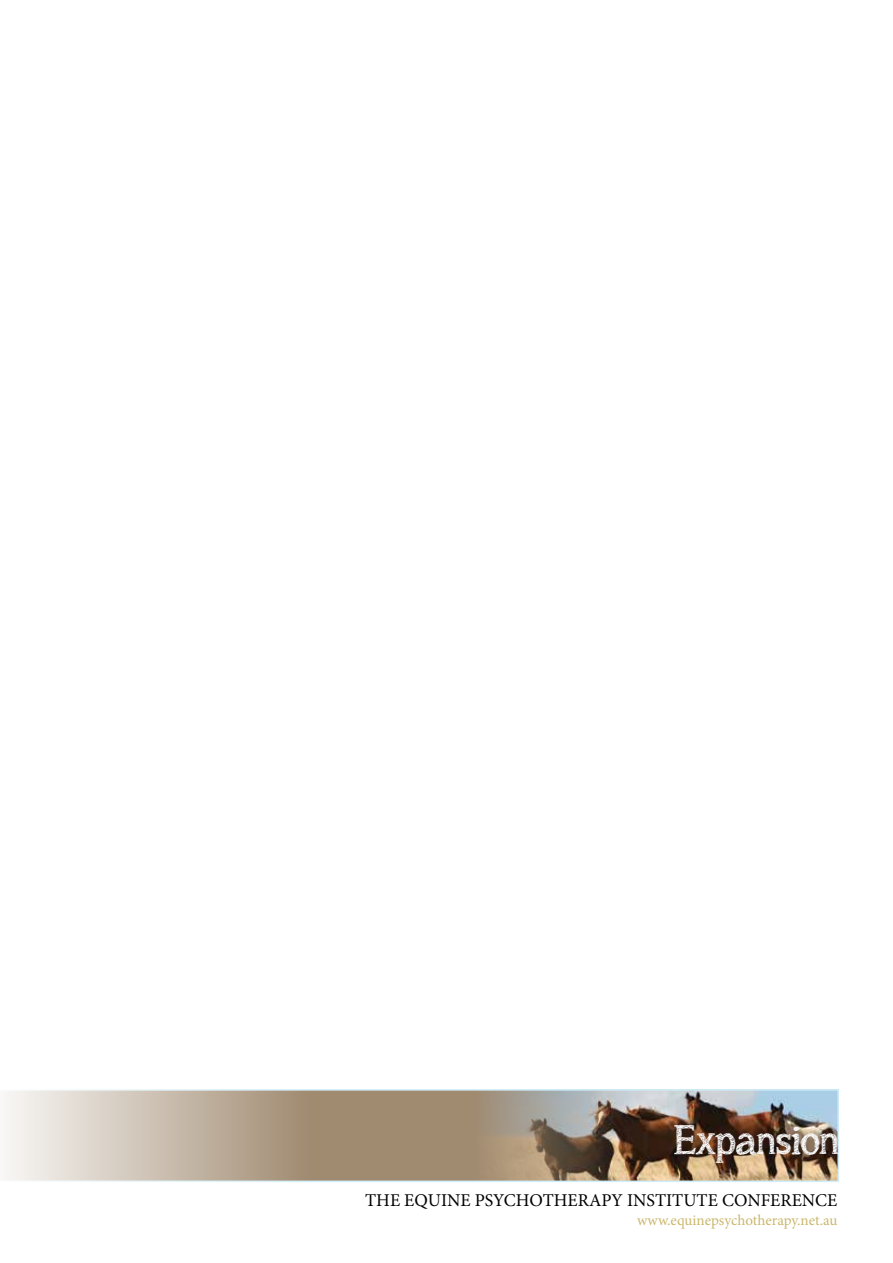
<style>
.page{position:relative;width:893px;height:1263px;background:#fff}
.page>*{position:absolute;margin:0;border:0;box-sizing:border-box;transform-origin:0 0}
.t1{font:40.5px "asongforjennifer";letter-spacing:-.01em;color:#fff}
.t2{font:18px "Minion Pro";color:#000}
.t3{font:15px "Minion Pro";color:#cab76e}
</style>
<div class="page">
<img style="left:4px;top:1089px;width:835px;height:93px">
<h1 class="t1" style="left:674px;top:1116px;width:166px">Expansion</h1>
<p class="t2" style="left:365px;top:1188px;width:474px">THE EQUINE PSYCHOTHERAPY INSTITUTE CONFERENCE</p>
<p class="t3" style="left:637px;top:1210px;width:202px">www.equinepsychotherapy.net.au</p>
</div>
